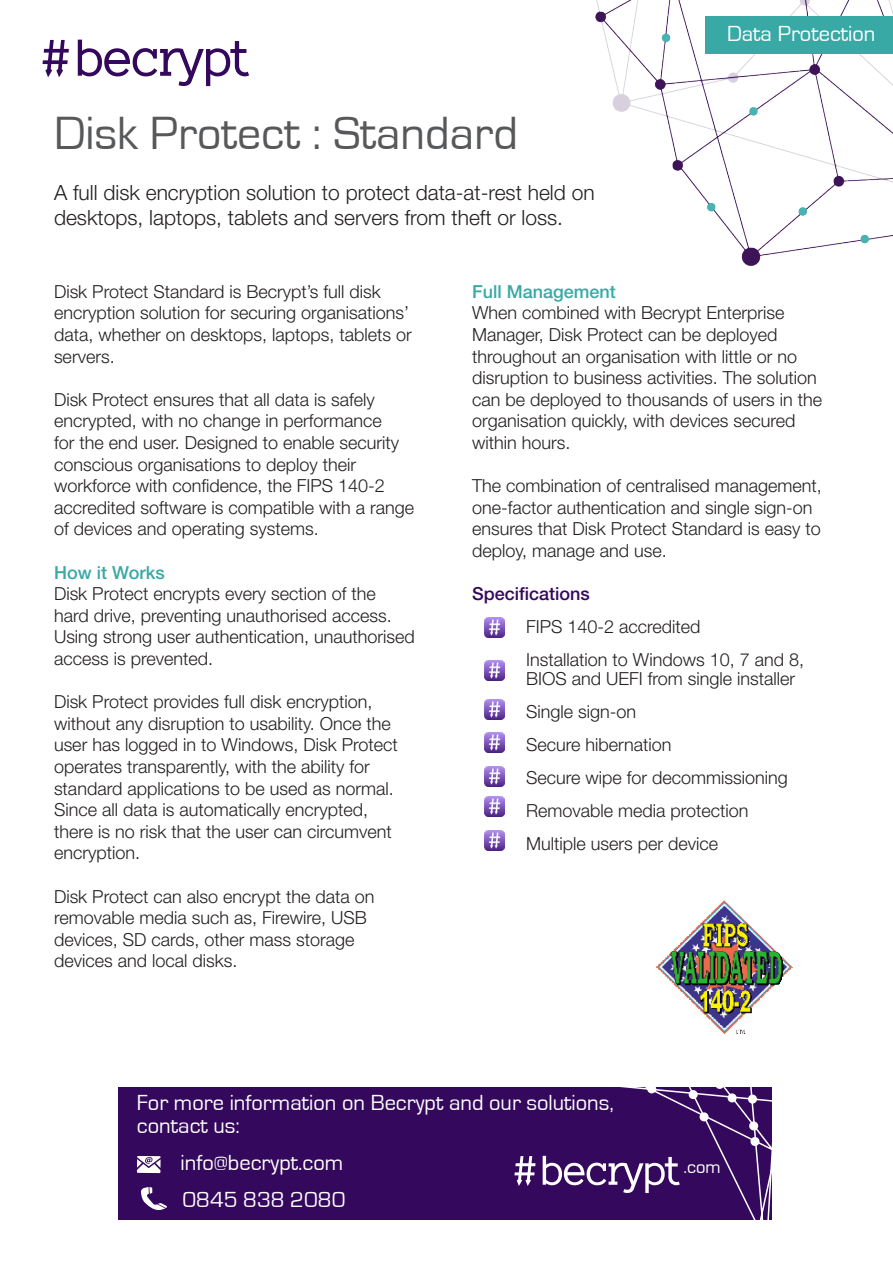
<style>
.page{position:relative;width:893px;height:1263px;background:#fff}
.page>*{position:absolute;margin:0;border:0;box-sizing:border-box;transform-origin:0 0}
.t1{font:48px "Eurostile";color:#57585a}
.Sub-head{font:22.5px/22.5px "Eurostile";color:#fff}
.t2{font:300 21px/25.2px "Helvetica Neue LT Std";color:#231f20}
.t3{font:18.6px "Eurostile";color:#fff}
.t4{font:300 18px/21.6px "Helvetica Neue LT Std";color:#231f20}
.t5{font:500 18px "Helvetica Neue LT Std";color:#39a9a6}
.s1{font-weight:500;color:#39a9a6}
.s2{font-weight:500;color:#34085c}
</style>
<div class="page">
<img style="left:42px;top:0;width:851px;height:266px">
<div style="left:706px;top:17px;width:187px;height:37px;background:#39a9a6"></div>
<svg style="left:43px;top:40px;width:206px;height:46px"></svg>
<img style="left:485px;top:617px;width:20px;height:20px">
<div style="left:118px;top:1087px;width:653px;height:132px;background:#34085c"></div>
<svg style="left:141px;top:1187px;width:26px;height:23px"></svg>
<svg style="left:137px;top:1156px;width:24px;height:17px"></svg>
<svg style="left:421px;top:1087px;width:351px;height:133px"></svg>
<div style="left:647px;top:1084px;width:9px;height:9px;background:#fff;border-radius:50%"></div>
<div style="left:689px;top:1090px;width:9px;height:9px;background:#fff;border-radius:50%"></div>
<div style="left:699px;top:1112px;width:10px;height:9px;background:#fff;border-radius:50%"></div>
<div style="left:728px;top:1093px;width:9px;height:9px;background:#fff;border-radius:50%"></div>
<div style="left:748px;top:1094px;width:9px;height:9px;background:#fff;border-radius:50%"></div>
<div style="left:749px;top:1121px;width:9px;height:9px;background:#fff;border-radius:50%"></div>
<div style="left:750px;top:1137px;width:9px;height:9px;background:#fff;border-radius:50%"></div>
<div style="left:715px;top:1080px;width:9px;height:9px;background:#fff;border-radius:50%"></div>
<img style="left:485px;top:660px;width:20px;height:20px">
<img style="left:485px;top:699px;width:20px;height:20px">
<img style="left:485px;top:733px;width:20px;height:20px">
<img style="left:485px;top:766px;width:20px;height:20px">
<img style="left:485px;top:797px;width:20px;height:20px">
<img style="left:485px;top:830px;width:20px;height:20px">
<img style="left:656px;top:900px;width:136px;height:133px">
<p class="t1" style="left:54px;top:107px;width:465px">Disk Protect : Standard</p>
<p class="t2" style="left:54px;top:179px;width:542px">A full disk encryption solution to protect data-at-rest held on desktops, laptops, tablets and servers from theft or loss.</p>
<p class="Sub-head" style="left:727px;top:23px;width:150px">Data Protection</p>
<p class="t4" style="left:54px;top:280px;width:359px">Disk Protect Standard is Becrypt’s full disk encryption solution for securing organisations’ data, whether on desktops, laptops, tablets or servers.</p>
<p class="t4" style="left:54px;top:388px;width:362px">Disk Protect ensures that all data is safely encrypted, with no change in performance<br>for the end user. Designed to enable security conscious organisations to deploy their workforce with confidence, the FIPS 140-2 accredited software is compatible with a range of devices and operating systems.</p>
<p class="t5" style="left:54px;top:561px;width:112px">How it Works</p>
<p class="t4" style="left:54px;top:583px;width:362px">Disk Protect encrypts every section of the hard drive, preventing unauthorised access.<br>Using strong user authentication, unauthorised access is prevented.</p>
<p class="t4" style="left:54px;top:691px;width:345px">Disk Protect provides full disk encryption, without any disruption to usability. Once the user has logged in to Windows, Disk Protect operates transparently, with the ability for standard applications to be used as normal.<br>Since all data is automatically encrypted, there is no risk that the user can circumvent encryption.</p>
<p class="t4" style="left:54px;top:885px;width:322px">Disk Protect can also encrypt the data on</p>
<p class="t4" style="left:54px;top:907px;width:314px">removable media such as, Firewire, USB</p>
<p class="t4" style="left:54px;top:928px;width:302px">devices, SD cards, other mass storage</p>
<p class="t4" style="left:54px;top:950px;width:185px">devices and local disks.</p>
<p class="t4" style="left:472px;top:280px;width:314px"><span class="s1">Full Management<br></span>When combined with Becrypt Enterprise<br>Manager, Disk Protect can be deployed</p>
<p class="t4" style="left:472px;top:345px;width:352px">throughout an organisation with little or no disruption to business activities. The solution can be deployed to thousands of users in the organisation quickly, with devices secured within hours.</p>
<p class="t4" style="left:472px;top:475px;width:351px">The combination of centralised management, one-factor authentication and single sign-on ensures that Disk Protect Standard is easy to deploy, manage and use.</p>
<p class="t4" style="left:526px;top:576px;width:176px;line-height:33px;text-indent:-54px"><span class="s2">Specifications<br></span>FIPS 140-2 accredited</p>
<p class="t4" style="left:526px;top:649px;width:280px;line-height:19.5px">Installation to Windows 10, 7 and 8,<br>BIOS and UEFI from single installer</p>
<p class="t4" style="left:526px;top:700px;width:112px">Single sign-on</p>
<p class="t4" style="left:526px;top:733px;width:147px">Secure hibernation</p>
<p class="t4" style="left:526px;top:766px;width:263px">Secure wipe for decommissioning</p>
<p class="t4" style="left:526px;top:799px;width:224px">Removable media protection</p>
<p class="t4" style="left:526px;top:832px;width:194px">Multiple users per device</p>
<p class="Sub-head" style="left:137px;top:1092px;width:478px">For more information on Becrypt and our solutions, contact us:</p>
<p class="Sub-head" style="left:181px;top:1152px;width:164px">info@becrypt.com</p>
<p class="t3" style="left:683px;top:1157px;width:39px">.com</p>
<p class="Sub-head" style="left:182px;top:1189px;width:165px">0845 838 2080</p>
</div>
